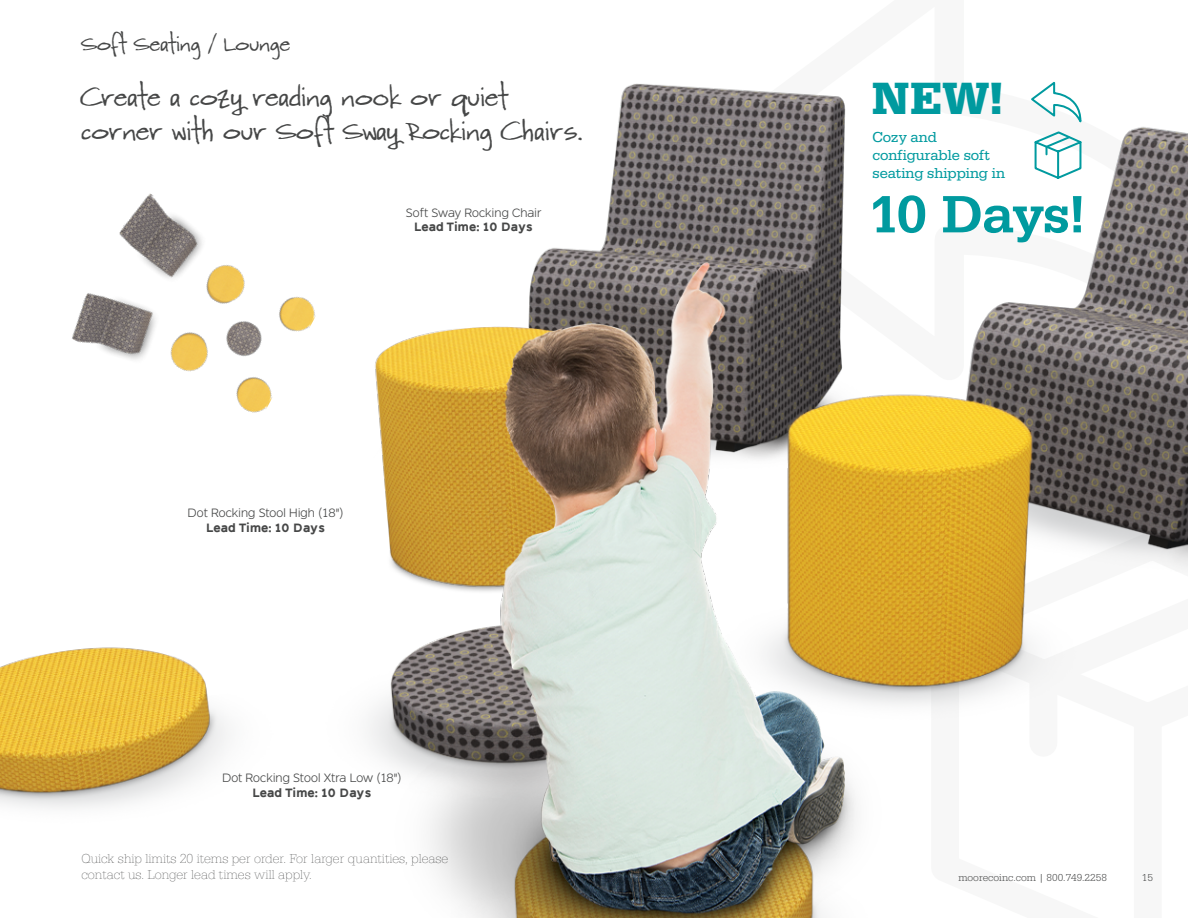
<style>
.page{position:relative;width:1188px;height:918px;background:#fff}
.page>*{position:absolute;margin:0;border:0;box-sizing:border-box;transform-origin:0 0}
.t1{font:500 54.45px "Serifa";letter-spacing:-.02em;color:#009a9f}
.t2{font:700 46.95px "Serifa";color:#009a9f}
.t3{font:28.35px/34px "Wordy Diva";color:#464747}
.t4{font:22.5px "Wordy Diva";color:#464747}
.t5{font:15px/18px "Serifa";color:#009a9f}
.t6{font:13.5px/16.2px "Serifa Thi";color:#464747}
.t7{font:200 12px "Dylan";letter-spacing:.01em;color:#464747}
.t8{font:800 12px "Dylan";letter-spacing:.01em;color:#464747}
.t9{font:300 10.5px "Serifa";color:#464747}
</style>
<div class="page">
<img style="left:0;top:83px;width:1188px;height:835px">
<img style="left:65px;top:190px;width:265px;height:245px">
<svg style="left:1029px;top:82px;width:53px;height:41px"></svg>
<svg style="left:1033px;top:130px;width:50px;height:51px"></svg>
<h3 class="t4" style="left:81px;top:30px;width:211px">Soft Seating / Lounge</h3>
<h3 class="t3" style="left:81px;top:82px;width:503px">Create a cozy reading nook or quiet corner with our Soft Sway Rocking Chairs.</h3>
<p class="t7" style="left:406px;top:205px;width:137px">Soft Sway Rocking Chair</p>
<p class="t8" style="left:414px;top:218px;width:120px">Lead Time: 10 Days</p>
<p class="t7" style="left:188px;top:505px;width:157px">Dot Rocking Stool High (18")</p>
<p class="t8" style="left:206px;top:519px;width:120px">Lead Time: 10 Days</p>
<p class="t7" style="left:222px;top:770px;width:181px">Dot Rocking Stool Xtra Low (18")</p>
<p class="t8" style="left:253px;top:783px;width:120px">Lead Time: 10 Days</p>
<p class="t6" style="left:81px;top:851px;width:369px">Quick ship limits 20 items per order. For larger quantities, please contact us. Longer lead times will apply.</p>
<h2 class="t2" style="left:872px;top:71px;width:134px">NEW!</h2>
<p class="t5" style="left:873px;top:128px;width:134px">Cozy and configurable soft seating shipping in</p>
<h1 class="t1" style="left:869px;top:182px;width:217px">10 Days!</h1>
<p class="t9" style="left:958px;top:872px;width:150px">moorecoinc.com | 800.749.2258</p>
<p class="t9" style="left:1142px;top:872px;width:13px">15</p>
</div>
